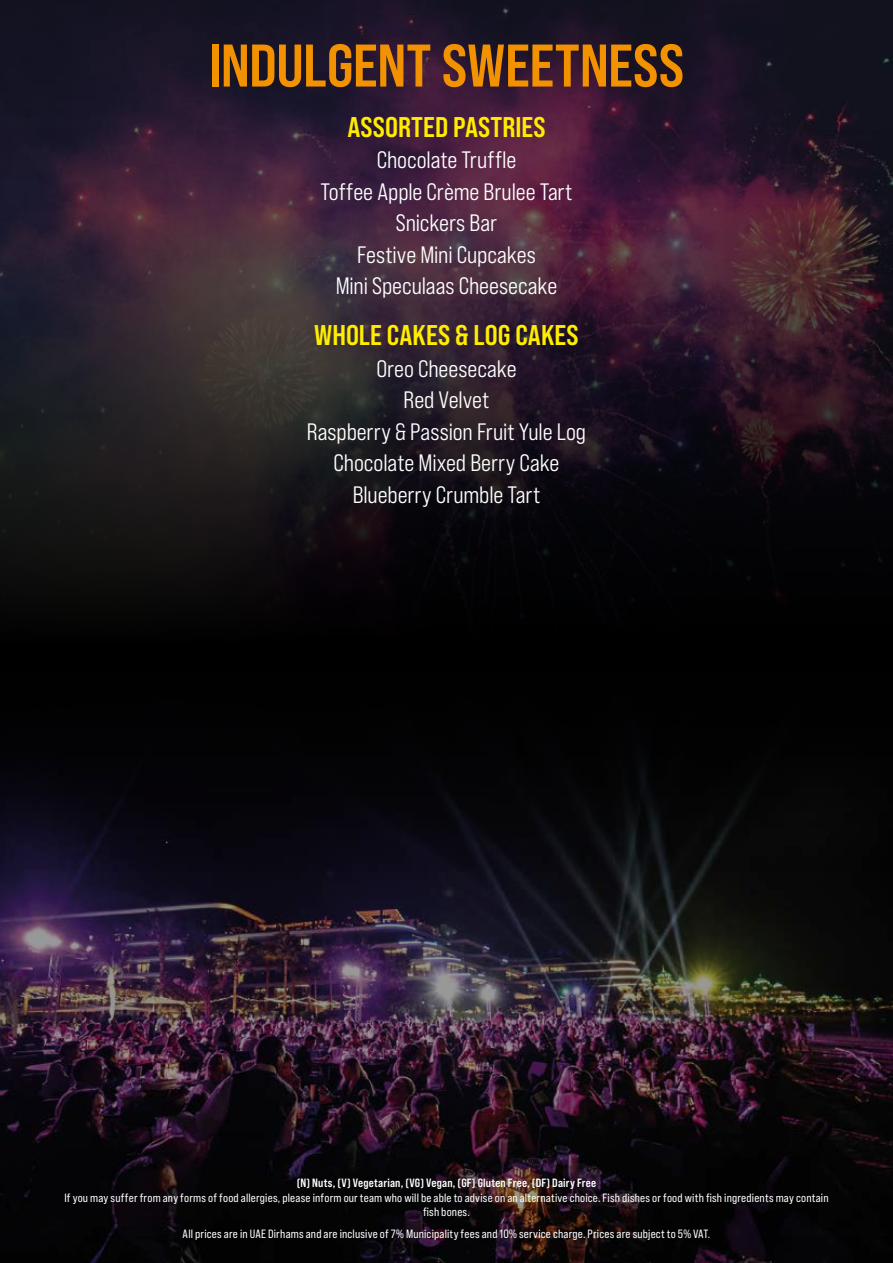
<style>
.page{position:relative;width:893px;height:1263px;background:#fff}
.page>*{position:absolute;margin:0;border:0;box-sizing:border-box;transform-origin:0 0}
.t1{font:60px "Bebas Neue Pro Sm E Bd";letter-spacing:-.005em;color:#f39200}
.t2{font:28.5px "Bebas Neue Pro Sm E Bd";letter-spacing:.005em;color:#ffed00}
.t3{font:23.7px/31.5px "Bebas Neue Pro Sm E Md";color:#fff;text-align:center}
.t4{font:12px/14.4px "Bebas Neue Pro Sm E Rg";letter-spacing:.015em;color:#fff;text-align:center}
.t5{font:12px "Bebas Neue Pro Sm E Bd";letter-spacing:.015em;color:#fff}
</style>
<div class="page">
<img style="left:0;top:0;width:893px;height:131px">
<img style="left:0;top:870px;width:893px;height:393px">
<div style="left:0;top:657px;width:893px;height:213px;background:linear-gradient(to bottom,#000,#0b0a13)"></div>
<svg style="left:0;top:131px;width:893px;height:539px;background:#241720"></svg>
<h1 class="t1" style="left:209px;top:30px;width:477px">INDULGENT SWEETNESS</h1>
<h2 class="t2" style="left:347px;top:110px;width:200px">ASSORTED PASTRIES</h2>
<h3 class="t3" style="left:321px;top:144px;width:253px">Chocolate Truffle<br>Toffee Apple Crème Brulee Tart<br>Snickers Bar<br>Festive Mini Cupcakes<br>Mini Speculaas Cheesecake</h3>
<h2 class="t2" style="left:314px;top:319px;width:266px">WHOLE CAKES &amp; LOG CAKES</h2>
<h3 class="t3" style="left:307px;top:353px;width:281px">Oreo Cheesecake<br>Red Velvet<br>Raspberry &amp; Passion Fruit Yule Log<br>Chocolate Mixed Berry Cake<br>Blueberry Crumble Tart</h3>
<p class="t5" style="left:297px;top:1176px;width:301px">(N) Nuts, (V) Vegetarian, (VG) Vegan, (GF) Gluten Free, (DF) Dairy Free</p>
<p class="t4" style="left:64px;top:1190px;width:766px">If you may suffer from any forms of food allergies, please inform our team who will be able to advise on an alternative choice. Fish dishes or food with fish ingredients may contain fish bones.</p>
<p class="t4" style="left:183px;top:1226px;width:529px">All prices are in UAE Dirhams and are inclusive of 7% Municipality fees and 10% service charge. Prices are subject to 5% VAT.</p>
</div>
